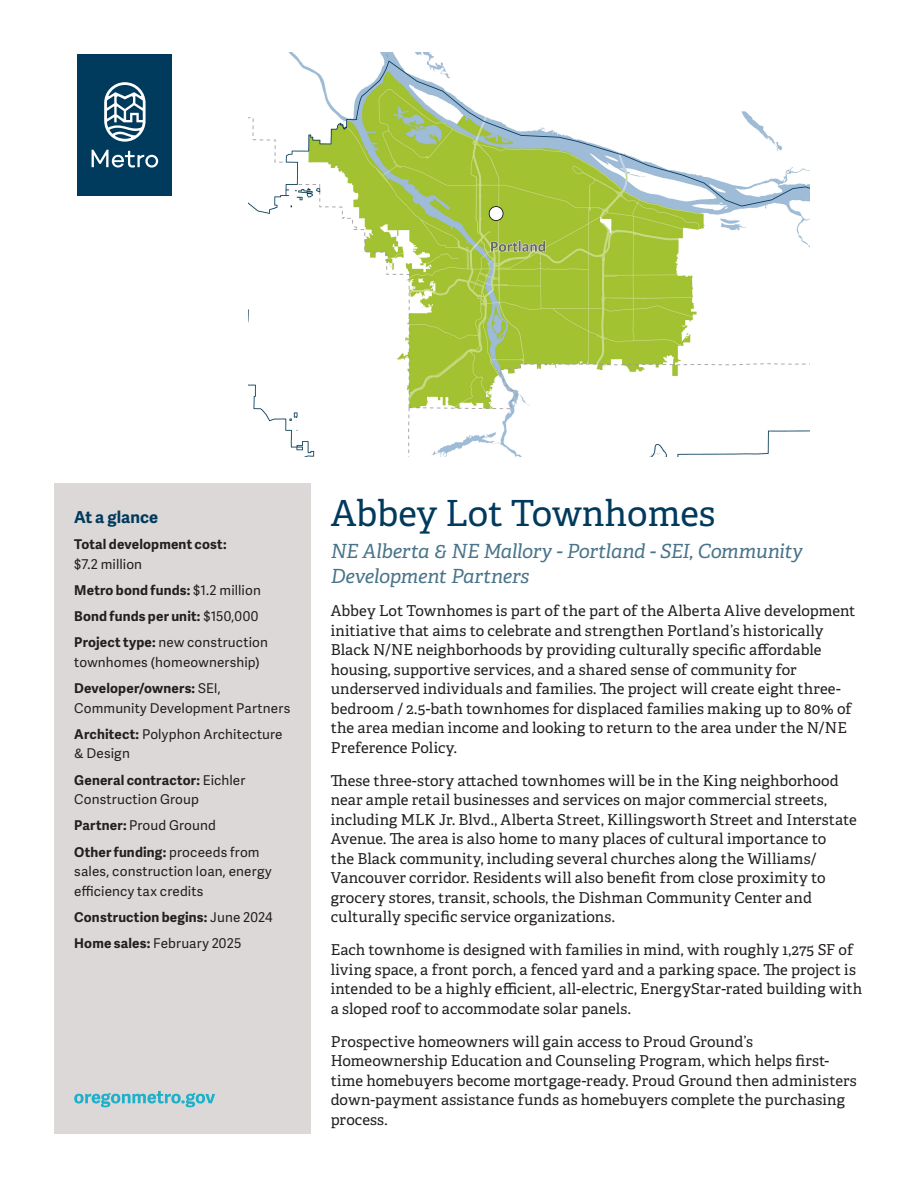
<style>
.page{position:relative;width:918px;height:1188px;background:#fff}
.page>*{position:absolute;margin:0;border:0;box-sizing:border-box;transform-origin:0 0}
.Title_24{font:36px "Adelle";color:#003a5d}
.Introduction_Quote{font:italic 19.5px/25.5px "Adelle";letter-spacing:-.015em;color:#49748a}
.Heading_-_Callout_blue{font:700 16.5px "Adelle Sans";letter-spacing:.005em;color:#003a5d}
.Body_text_-_A{font:15px/19.5px "Adelle";letter-spacing:.005em;color:#231f20}
.Body_text_-_B_Sans{font:13.5px/19.5px "Adelle Sans";letter-spacing:.01em;color:#231f20}
.Body_text_-_B_Sans-2{font:700 13.5px/19.5px "Adelle Sans";letter-spacing:.015em;color:#231f20}
.s1{font-weight:400}
.s2{font-weight:700}
</style>
<div class="page">
<div style="left:54px;top:483px;width:256px;height:651px;background:#dcd8d7"></div>
<div style="left:78px;top:54px;width:94px;height:142px;background:#003a5d"></div>
<svg style="left:92px;top:150px;width:66px;height:18px"></svg>
<svg style="left:104px;top:82px;width:42px;height:60px"></svg>
<svg style="left:74px;top:1091px;width:141px;height:16px"></svg>
<img style="left:249px;top:53px;width:561px;height:404px">
<p class="Heading_-_Callout_blue" style="left:74px;top:505px;width:85px">At a glance</p>
<p class="Body_text_-_B_Sans-2" style="left:74px;top:534px;width:154px">Total development cost: <span class="s1">$7.2 million</span></p>
<p class="Body_text_-_B_Sans-2" style="left:74px;top:580px;width:188px">Metro bond funds: <span class="s1">$1.2 million</span></p>
<p class="Body_text_-_B_Sans-2" style="left:74px;top:606px;width:186px">Bond funds per unit: <span class="s1">$150,000</span></p>
<p class="Body_text_-_B_Sans" style="left:74px;top:632px;width:195px"><span class="s2">Project type:</span> new construction townhomes (homeownership)</p>
<p class="Body_text_-_B_Sans" style="left:74px;top:678px;width:218px"><span class="s2">Developer/owners:</span> SEI,<br>Community Development Partners</p>
<p class="Body_text_-_B_Sans" style="left:74px;top:724px;width:210px"><span class="s2">Architect:</span> Polyphon Architecture &amp; Design</p>
<p class="Body_text_-_B_Sans" style="left:74px;top:770px;width:173px"><span class="s2">General contractor:</span> Eichler<br>Construction Group</p>
<p class="Body_text_-_B_Sans" style="left:74px;top:815px;width:143px"><span class="s2">Partner:</span> Proud Ground</p>
<p class="Body_text_-_B_Sans" style="left:74px;top:842px;width:199px"><span class="s2">Other funding:</span> proceeds from sales, construction loan, energy efficiency tax credits</p>
<p class="Body_text_-_B_Sans-2" style="left:74px;top:907px;width:200px">Construction begins: <span class="s1">June 2024</span></p>
<p class="Body_text_-_B_Sans" style="left:74px;top:933px;width:169px"><span class="s2">Home sales:</span> February 2025</p>
<p class="Title_24" style="left:331px;top:491px;width:386px">Abbey Lot Townhomes</p>
<p class="Introduction_Quote" style="left:331px;top:539px;width:474px">NE Alberta &amp; NE Mallory - Portland - SEI, Community<br>Development Partners</p>
<p class="Body_text_-_A" style="left:331px;top:602px;width:526px">Abbey Lot Townhomes is part of the part of the Alberta Alive development initiative that aims to celebrate and strengthen Portland’s historically Black N/NE neighborhoods by providing culturally specific affordable housing, supportive services, and a shared sense of community for underserved individuals and families. The project will create eight three&shy;bedroom / 2.5-bath townhomes for displaced families making up to 80% of the area median income and looking to return to the area under the N/NE Preference Policy.</p>
<p class="Body_text_-_A" style="left:331px;top:771px;width:528px">These three-story attached townhomes will be in the King neighborhood near ample retail businesses and services on major commercial streets, including MLK Jr. Blvd., Alberta Street, Killingsworth Street and Interstate Avenue. The area is also home to many places of cultural importance to<br>the Black community, including several churches along the Williams/ Vancouver corridor. Residents will also benefit from close proximity to grocery stores, transit, schools, the Dishman Community Center and culturally specific service organizations.</p>
<p class="Body_text_-_A" style="left:331px;top:941px;width:533px">Each townhome is designed with families in mind, with roughly 1,275 SF of living space, a front porch, a fenced yard and a parking space. The project is intended to be a highly efficient, all-electric, EnergyStar-rated building with a sloped roof to accommodate solar panels.</p>
<p class="Body_text_-_A" style="left:331px;top:1032px;width:527px">Prospective homeowners will gain access to Proud Ground’s Homeownership Education and Counseling Program, which helps first&shy;time homebuyers become mortgage-ready. Proud Ground then administers down-payment assistance funds as homebuyers complete the purchasing process.</p>
</div>
